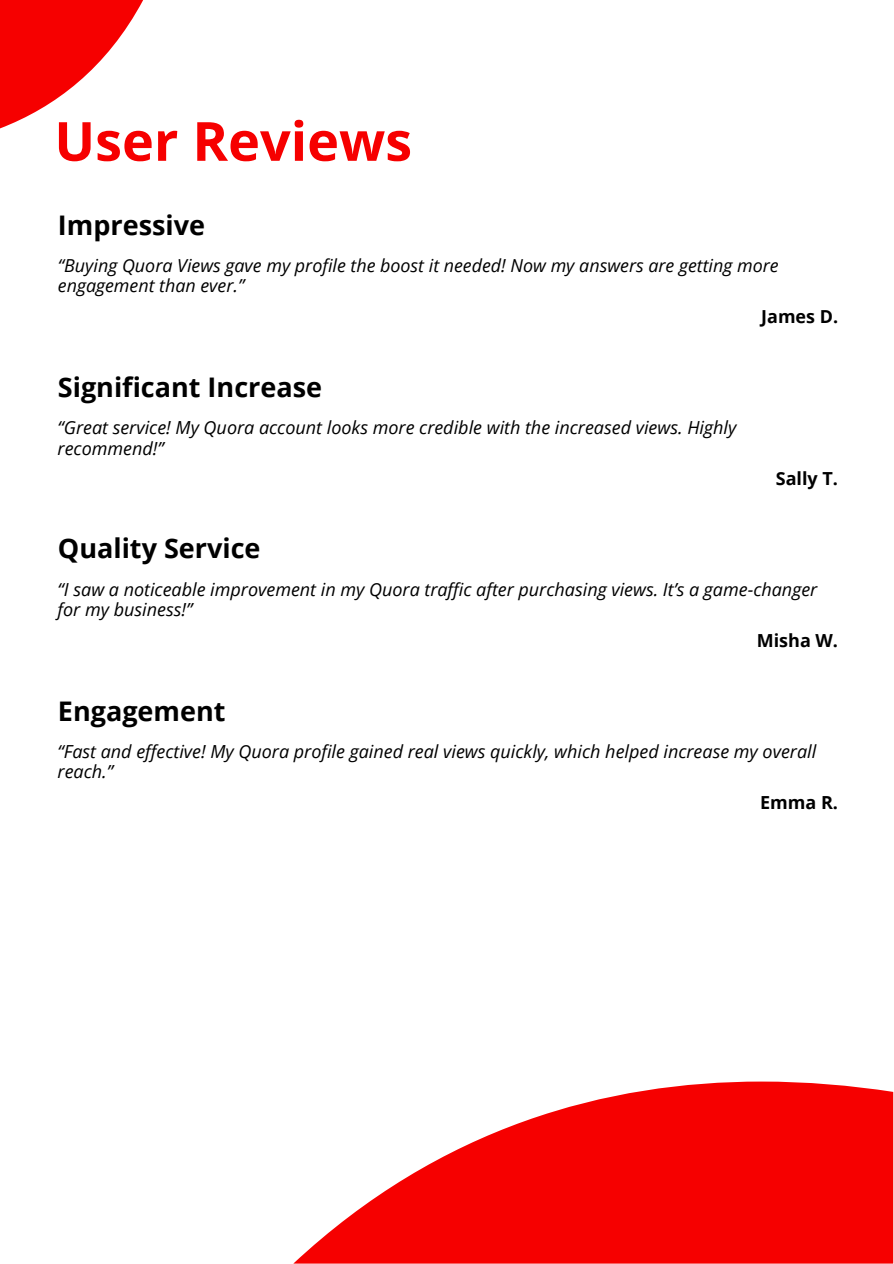
<style>
.page{position:relative;width:894px;height:1264px;background:#fff}
.page>*{position:absolute;margin:0;border:0;box-sizing:border-box;transform-origin:0 0}
.t1{font:700 54px "Open Sans";color:#f60000}
.t2{font:700 27px "Open Sans";color:#000}
.t3{font:italic 18px/20.2px "Open Sans";color:#000}
.t4{font:700 18px "Open Sans";color:#000}
.t5{font:italic 17.85px/20.2px "Open Sans";color:#000}
.t6{font:700 17.85px "Open Sans";color:#000}
</style>
<div class="page">
<svg style="left:294px;top:1081px;width:599px;height:182px;fill:#f60000"></svg>
<svg style="left:0;top:0;width:143px;height:128px"></svg>
<h1 class="t1" style="left:54px;top:103px;width:359px">User Reviews</h1>
<h2 class="t2" style="left:58px;top:206px;width:149px">Impressive</h2>
<p class="t5" style="left:58px;top:255px;width:722px">“Buying Quora Views gave my profile the boost it needed! Now my answers are getting more engagement than ever.”</p>
<p class="t6" style="left:761px;top:304px;width:78px">James D.</p>
<h2 class="t2" style="left:58px;top:368px;width:266px">Significant Increase</h2>
<p class="t3" style="left:58px;top:417px;width:680px">“Great service! My Quora account looks more credible with the increased views. Highly recommend!”</p>
<h2 class="t2" style="left:58px;top:529px;width:204px">Quality Service</h2>
<p class="t4" style="left:775px;top:465px;width:64px">Sally T.</p>
<p class="t3" style="left:58px;top:579px;width:761px">“I saw a noticeable improvement in my Quora traffic after purchasing views. It’s a game-changer for my business!”</p>
<p class="t4" style="left:756px;top:627px;width:83px">Misha W.</p>
<h2 class="t2" style="left:58px;top:691px;width:169px">Engagement</h2>
<p class="t3" style="left:58px;top:741px;width:760px">“Fast and effective! My Quora profile gained real views quickly, which helped increase my overall reach.”</p>
<p class="t4" style="left:759px;top:789px;width:79px">Emma R.</p>
</div>
